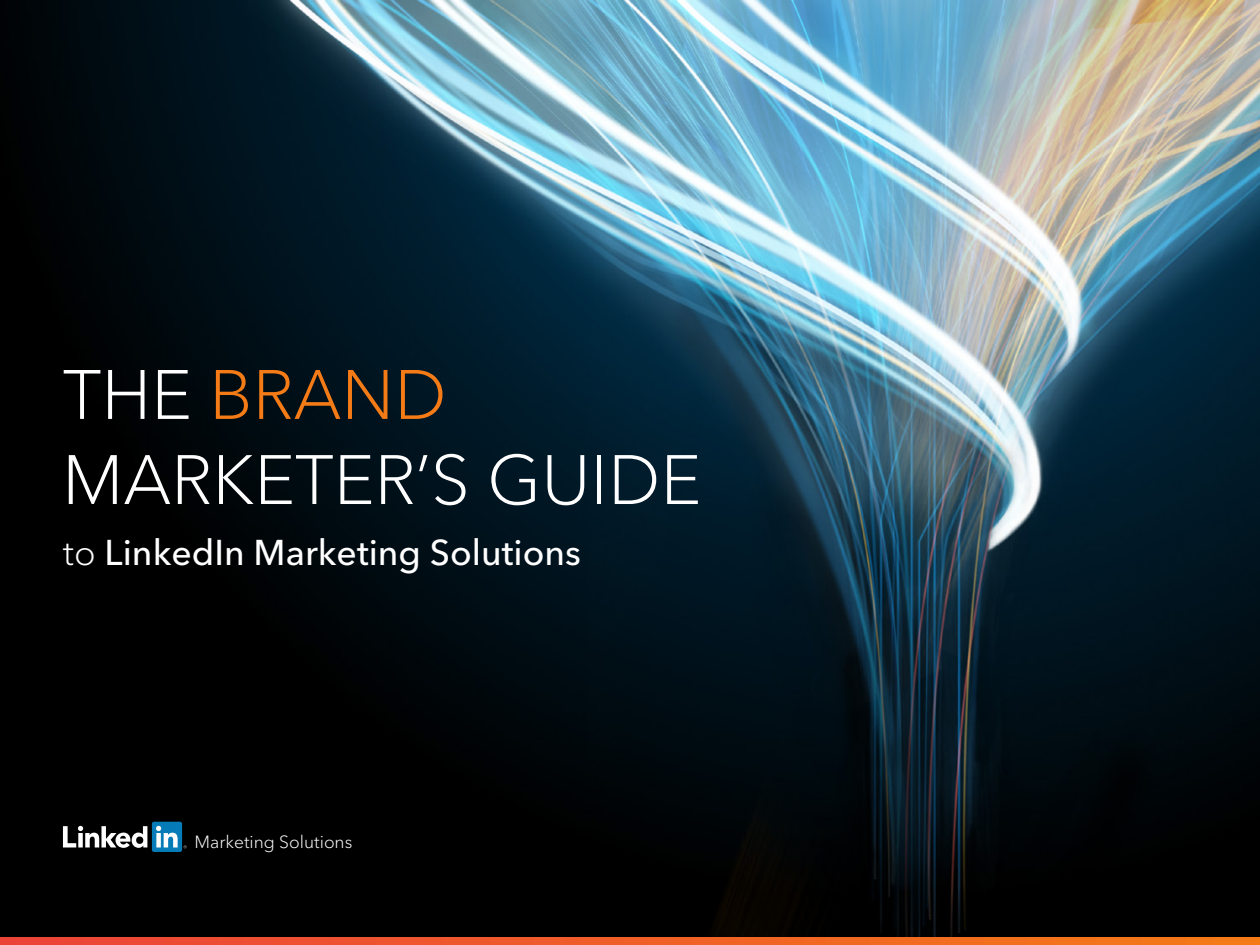
<style>
.page{position:relative;width:1260px;height:945px;background:#fff}
.page>*{position:absolute;margin:0;border:0;box-sizing:border-box;transform-origin:0 0}
.t1{font:300 69.12px/85px "Avenir Next LT Pro";color:#fff}
.t2{font:500 35.52px "Avenir Next LT Pro";color:#fff}
.t3{font:300 17.5px "Avenir Next LT Pro";color:#fff}
.s1{color:#f47b16}
.s2{font-weight:300}
</style>
<div class="page">
<img style="left:0;top:0;width:1260px;height:938px">
<svg style="left:0;top:938px;width:1260px;height:7px"></svg>
<svg style="left:63px;top:826px;width:84px;height:22px"></svg>
<div style="left:152px;top:822px;width:30px;height:30px;background:#057cb7;border-radius:2px"></div>
<svg style="left:156px;top:826px;width:22px;height:21px"></svg>
<h1 class="t1" style="left:62px;top:352px;width:641px">THE <span class="s1">BRAND<br></span>MARKETER’S GUIDE</h1>
<p class="t2" style="left:63px;top:531px;width:520px"><span class="s2">to</span> LinkedIn Marketing Solutions</p>
<p class="t3" style="left:195px;top:831px;width:159px">Marketing Solutions</p>
</div>
